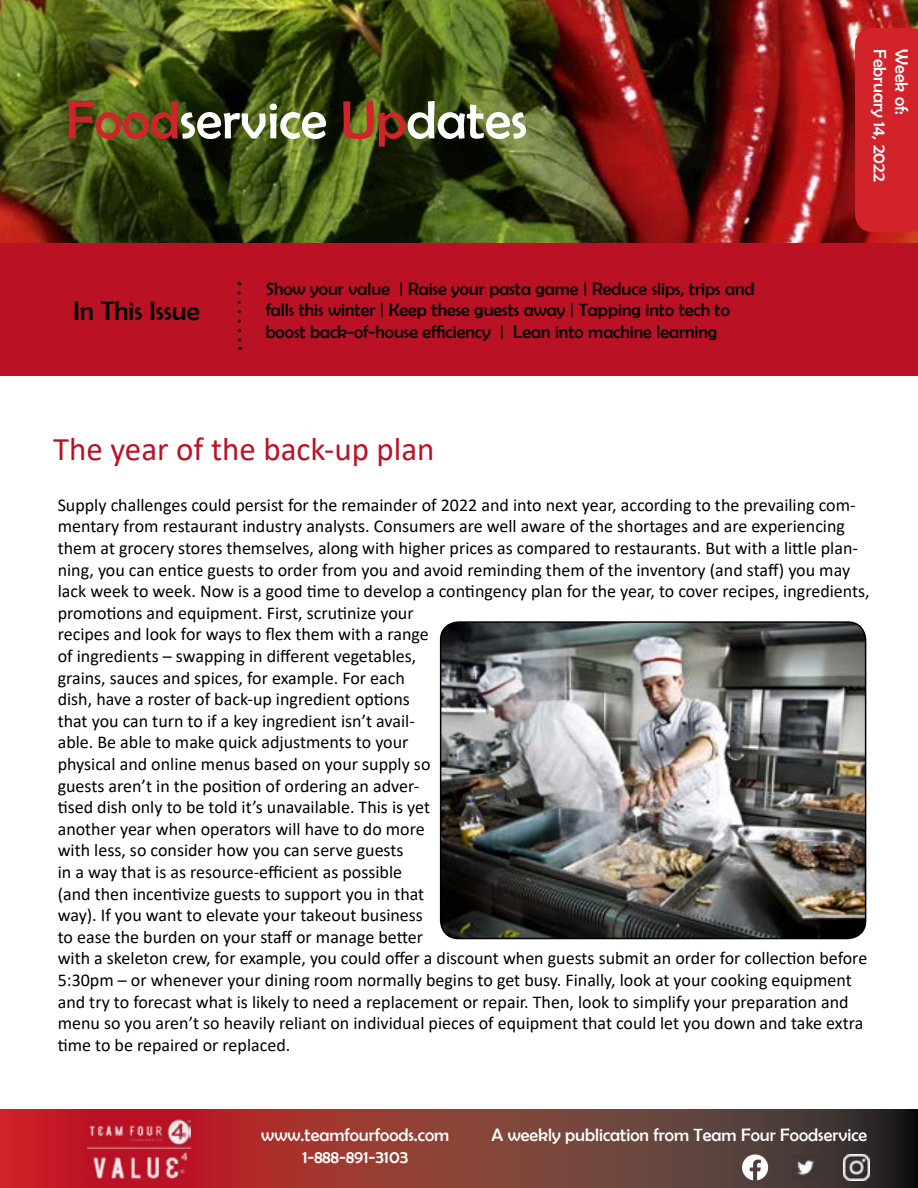
<style>
.page{position:relative;width:918px;height:1188px;background:#fff}
.page>*{position:absolute;margin:0;border:0;box-sizing:border-box;transform-origin:0 0}
.t1{font:54px "Berlin Sans FB";color:#fff}
.t2{font:33px "Calibri";color:#ba1224}
.t3{font:27px "Berlin Sans FB";color:#000}
.t4{font:18px/21.6px "Calibri";color:#000}
.t5{font:18px/21.6px "Berlin Sans FB";color:#000}
.t6{font:18px/21.6px "Berlin Sans FB";color:#fff;text-align:center}
.s1{color:#d2232a}
</style>
<div class="page">
<img style="left:0;top:0;width:918px;height:243px">
<div style="left:0;top:243px;width:918px;height:133px;background:#ba1224"></div>
<div style="left:855px;top:28px;width:63px;height:204px;background:#d2232a"></div>
<svg style="left:0;top:1109px;width:918px;height:79px;background:#813531"></svg>
<img style="left:88px;top:1117px;width:103px;height:63px">
<img style="left:844px;top:1154px;width:26px;height:26px">
<svg style="left:742px;top:1154px;width:26px;height:26px"></svg>
<img style="left:793px;top:1154px;width:26px;height:26px">
<svg style="left:238px;top:293px;width:3px;height:57px"></svg>
<img style="left:441px;top:622px;width:425px;height:317px">
<div style="left:440px;top:621px;width:426px;height:318px;border:2px solid #000;border-radius:18px"></div>
<h1 class="t1" style="left:66px;top:90px;width:463px"><span class="s1">Food</span>service <span class="s1">Up</span>dates</h1>
<h3 class="t3" style="left:73px;top:296px;width:128px">In This Issue</h3>
<p class="t5" style="left:266px;top:278px;width:490px">Show your value | Raise your pasta game | Reduce slips, trips and falls this winter | Keep these guests away | Tapping into tech to boost back-of-house efficiency | Lean into machine learning</p>
<p class="t6" style="left:891px;top:49px;width:134px;rotate:90deg">February 14, 2022</p>
<p class="t6" style="left:912px;top:49px;width:67px;rotate:90deg">Week of:</p>
<h2 class="t2" style="left:53px;top:426px;width:383px">The year of the back-up plan</h2>
<p class="t4" style="left:58px;top:493px;width:814px">Supply challenges could persist for the remainder of 2022 and into next year, according to the prevailing com&shy;mentary from restaurant industry analysts. Consumers are well aware of the shortages and are experiencing them at grocery stores themselves, along with higher prices as compared to restaurants. But with a little plan&shy;ning, you can entice guests to order from you and avoid reminding them of the inventory (and staff) you may lack week to week. Now is a good time to develop a contingency plan for the year, to cover recipes, ingredients, promotions and equipment. First, scrutinize your<br>recipes and look for ways to flex them with a range<br>of ingredients – swapping in different vegetables,<br>grains, sauces and spices, for example. For each<br>dish, have a roster of back-up ingredient options<br>that you can turn to if a key ingredient isn’t avail-<br>able. Be able to make quick adjustments to your<br>physical and online menus based on your supply so<br>guests aren’t in the position of ordering an adver-<br>tised dish only to be told it’s unavailable. This is yet<br>another year when operators will have to do more<br>with less, so consider how you can serve guests<br>in a way that is as resource-efficient as possible<br>(and then incentivize guests to support you in that<br>way). If you want to elevate your takeout business<br>to ease the burden on your staff or manage better<br>with a skeleton crew, for example, you could offer a discount when guests submit an order for collection before 5:30pm – or whenever your dining room normally begins to get busy. Finally, look at your cooking equipment and try to forecast what is likely to need a replacement or repair. Then, look to simplify your preparation and menu so you aren’t so heavily reliant on individual pieces of equipment that could let you down and take extra time to be repaired or replaced.</p>
<p class="t6" style="left:261px;top:1124px;width:190px">www.teamfourfoods.com<br>1-888-891-3103</p>
<p class="t6" style="left:491px;top:1124px;width:377px">A weekly publication from Team Four Foodservice</p>
</div>
